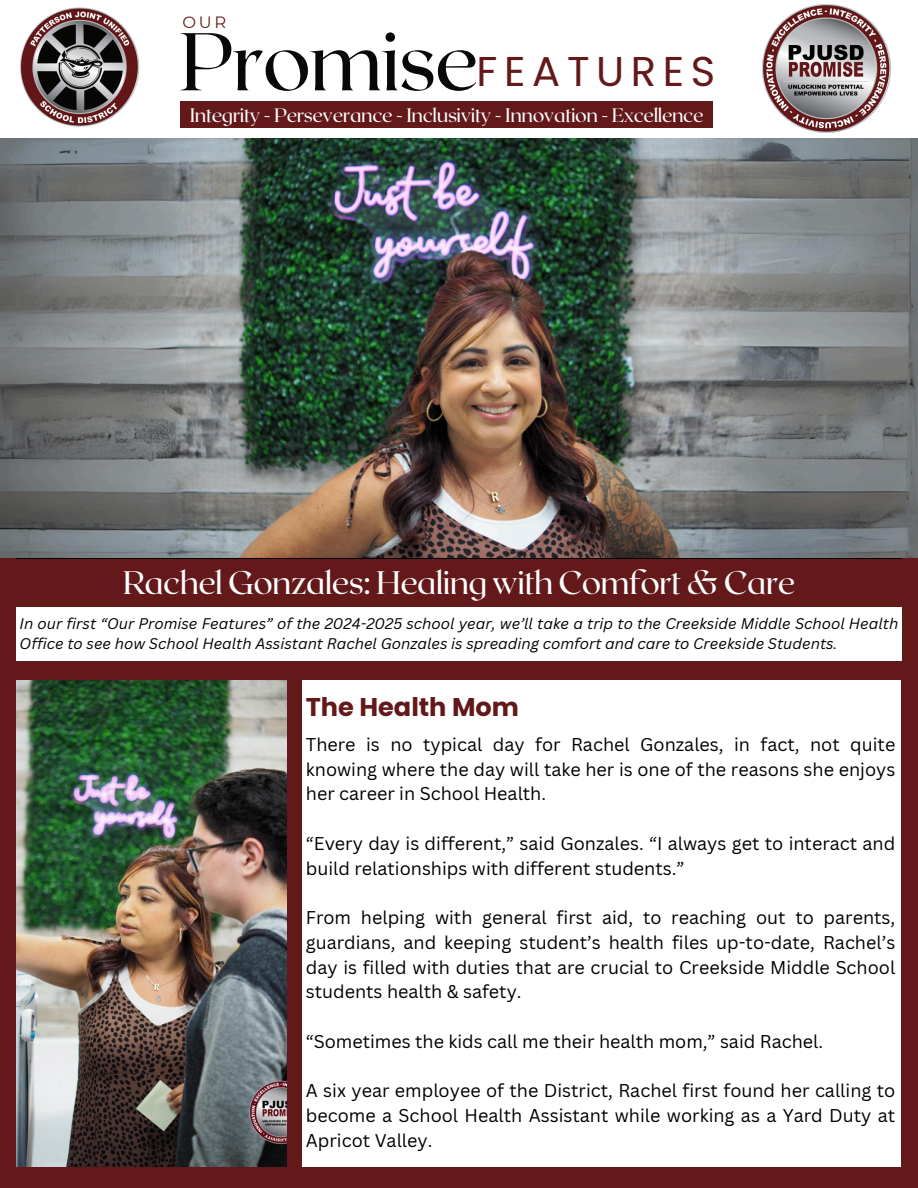
<style>
.page{position:relative;width:918px;height:1188px;background:#631819}
.page>*{position:absolute;margin:0;border:0;box-sizing:border-box;transform-origin:0 0}
.t1{font:81.6px "Roxborough CF";letter-spacing:-.02em;color:#080807}
.t2{font:41.7px "Poppins";letter-spacing:.16em;color:#631819}
.t3{font:32.55px "Roxborough CF";letter-spacing:-.02em;color:#fff}
.t4{font:700 25.65px "Poppins";color:#631819}
.t5{font:19.5px "Roxborough CF";letter-spacing:-.02em;color:#fff}
.t6{font:18px/24.8px "Canva Sans";color:#000;text-align:justify}
.t7{font:16.35px "Montserrat";color:#631819}
.t8{font:italic 15px/20.2px "Canva Sans";color:#000}
</style>
<div class="page">
<div style="left:0;top:0;width:918px;height:138px;background:#fff"></div>
<img style="left:20px;top:7px;width:120px;height:120px">
<img style="left:762px;top:4px;width:128px;height:129px">
<div style="left:16px;top:607px;width:886px;height:53px;background:#fff"></div>
<div style="left:180px;top:102px;width:533px;height:26px;background:#631819"></div>
<div style="left:302px;top:680px;width:598px;height:487px;background:#fff"></div>
<img style="left:16px;top:680px;width:270px;height:486px">
<img style="left:0;top:138px;width:918px;height:420px">
<img style="left:202px;top:138px;width:560px;height:420px">
<p class="t7" style="left:183px;top:12px;width:45px">OUR</p>
<p class="t1" style="left:180px;top:9px;width:300px">Promise</p>
<p class="t2" style="left:477px;top:43px;width:240px">FEATURES</p>
<p class="t5" style="left:190px;top:103px;width:515px">Integrity - Perseverance - Inclusivity - Innovation - Excellence</p>
<h3 class="t3" style="left:123px;top:562px;width:674px">Rachel Gonzales: Healing with Comfort &amp; Care</h3>
<h6 class="t8" style="left:20px;top:613px;width:880px">In our first “Our Promise Features” of the 2024-2025 school year, we’ll take a trip to the Creekside Middle School Health<br>Office to see how School Health Assistant Rachel Gonzales is spreading comfort and care to Creekside Students.</h6>
<p class="t4" style="left:306px;top:689px;width:215px">The Health Mom</p>
<h4 class="t6" style="left:306px;top:731px;width:591px">There is no typical day for Rachel Gonzales, in fact, not quite knowing where the day will take her is one of the reasons she enjoys her career in School Health.</h4>
<h5 class="t6" style="left:306px;top:830px;width:591px">“Every day is different,” said Gonzales. “I always get to interact and build relationships with different students.”</h5>
<h5 class="t6" style="left:306px;top:905px;width:591px">From helping with general first aid, to reaching out to parents, guardians, and keeping student’s health files up-to-date, Rachel’s day is filled with duties that are crucial to Creekside Middle School students health &amp; safety.</h5>
<h5 class="t6" style="left:306px;top:1028px;width:519px">“Sometimes the kids call me their health mom,” said Rachel.</h5>
<h5 class="t6" style="left:306px;top:1078px;width:591px">A six year employee of the District, Rachel first found her calling to become a School Health Assistant while working as a Yard Duty at Apricot Valley.</h5>
</div>
